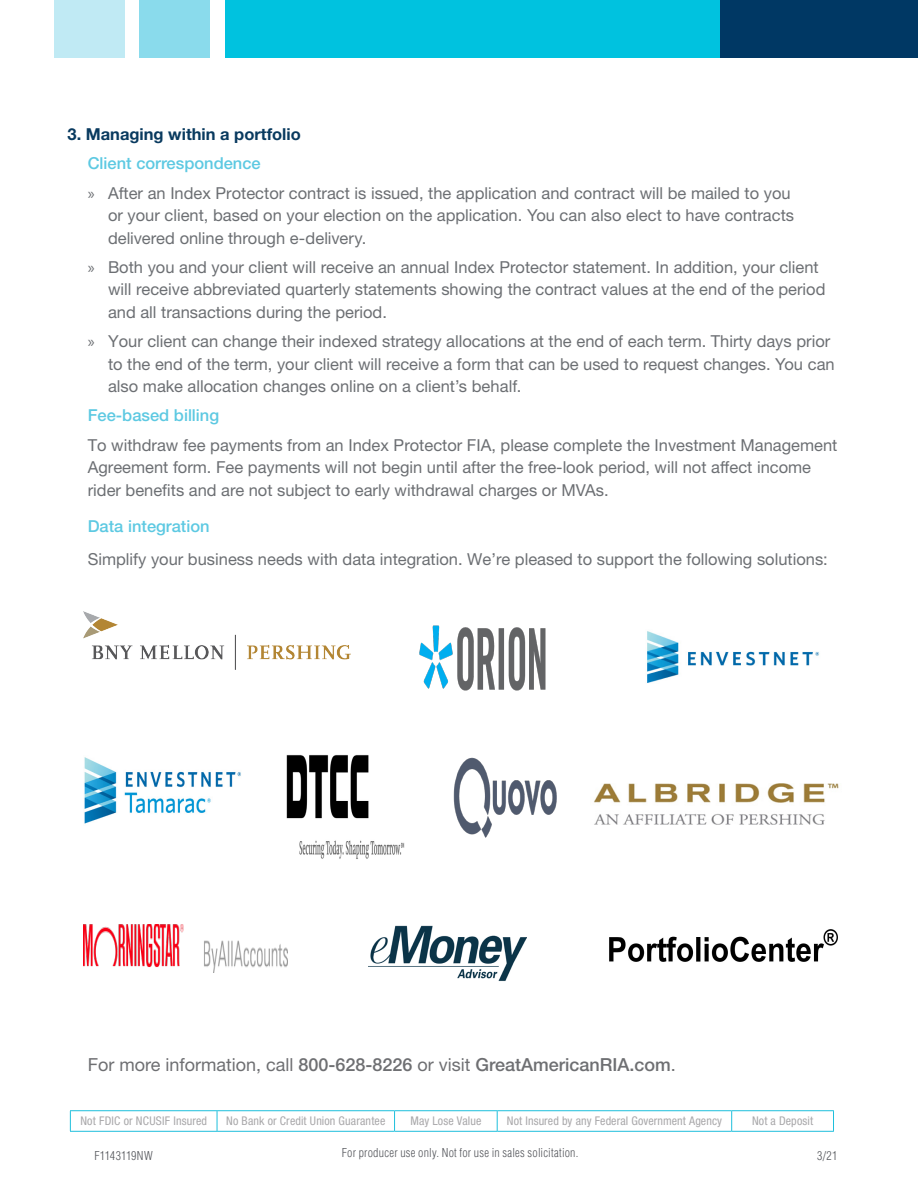
<style>
.page{position:relative;width:918px;height:1188px;background:#fff}
.page>*{position:absolute;margin:0;border:0;box-sizing:border-box;transform-origin:0 0}
.t1{font:500 18px "Helvetica Neue LT Std";color:#6e6f72}
.t2{font:16.5px/22.5px "Helvetica Neue LT Std";color:#6c6f73}
.Blue_Subhead{font:500 16.5px "Helvetica Neue LT Std";color:#5dc9e2}
.t3{font:700 16.5px "Helvetica Neue LT Std";color:#093a5f}
.t4{font:condensed 12px "Helvetica Neue LT Std";letter-spacing:.01em;color:#a9a8aa}
.t5{font:300 condensed 12px "Helvetica LT Std";letter-spacing:.015em;color:#54565b}
.s1{font-family:"Myriad Pro"}
.s2{font-weight:400}
</style>
<div class="page">
<hr style="left:70px;top:1110px;width:147px;height:1px;background:#1ebfdc">
<svg style="left:70px;top:1111px;width:1px;height:20px"></svg>
<hr style="left:395px;top:1110px;width:102px;height:1px;background:#1ebfdc">
<hr style="left:497px;top:1110px;width:235px;height:1px;background:#1ebfdc">
<svg style="left:497px;top:1111px;width:1px;height:20px"></svg>
<hr style="left:732px;top:1110px;width:102px;height:1px;background:#1ebfdc">
<svg style="left:731px;top:1111px;width:1px;height:20px"></svg>
<svg style="left:833px;top:1111px;width:1px;height:20px"></svg>
<hr style="left:395px;top:1131px;width:102px;height:1px;background:#1ebfdc">
<hr style="left:497px;top:1131px;width:235px;height:1px;background:#1ebfdc">
<hr style="left:732px;top:1131px;width:102px;height:1px;background:#1ebfdc">
<hr style="left:217px;top:1110px;width:178px;height:1px;background:#1ebfdc">
<svg style="left:217px;top:1111px;width:1px;height:20px"></svg>
<svg style="left:394px;top:1111px;width:1px;height:20px"></svg>
<hr style="left:70px;top:1131px;width:147px;height:1px;background:#1ebfdc">
<hr style="left:217px;top:1131px;width:178px;height:1px;background:#1ebfdc">
<div style="left:720px;top:0;width:198px;height:58px;background:#003864"></div>
<div style="left:225px;top:0;width:495px;height:58px;background:#00c2df"></div>
<div style="left:140px;top:0;width:70px;height:58px;background:#8adbec"></div>
<div style="left:54px;top:0;width:71px;height:58px;background:#c0eaf4"></div>
<img style="left:83px;top:924px;width:204px;height:48px">
<img style="left:453px;top:757px;width:104px;height:81px">
<img style="left:286px;top:755px;width:119px;height:104px">
<img style="left:419px;top:625px;width:127px;height:66px">
<img style="left:368px;top:925px;width:158px;height:56px">
<img style="left:609px;top:929px;width:229px;height:33px">
<img style="left:84px;top:757px;width:157px;height:67px">
<img style="left:647px;top:631px;width:173px;height:52px">
<img style="left:83px;top:611px;width:267px;height:59px">
<img style="left:594px;top:784px;width:245px;height:41px">
<p class="t3" style="left:68px;top:124px;width:235px">3. Managing within a portfolio</p>
<p class="Blue_Subhead" style="left:88px;top:154px;width:175px">Client correspondence</p>
<p class="t2" style="left:108px;top:181px;width:688px;text-indent:-20px"><span class="s1">»</span> After an Index Protector contract is issued, the application and contract will be mailed to you or your client, based on your election on the application. You can also elect to have contracts delivered online through e-delivery.</p>
<p class="t2" style="left:108px;top:255px;width:719px;text-indent:-20px"><span class="s1">»</span> Both you and your client will receive an annual Index Protector statement. In addition, your client will receive abbreviated quarterly statements showing the contract values at the end of the period and all transactions during the period.</p>
<p class="t2" style="left:108px;top:330px;width:728px;text-indent:-20px"><span class="s1">»</span> Your client can change their indexed strategy allocations at the end of each term. Thirty days prior to the end of the term, your client will receive a form that can be used to request changes. You can also make allocation changes online on a client’s behalf.</p>
<p class="Blue_Subhead" style="left:88px;top:406px;width:133px">Fee-based billing</p>
<p class="t2" style="left:88px;top:433px;width:751px">To withdraw fee payments from an Index Protector FIA, please complete the Investment Management<br>Agreement form. Fee payments will not begin until after the free-look period, will not affect income rider benefits and are not subject to early withdrawal charges or MVAs.</p>
<p class="Blue_Subhead" style="left:88px;top:516px;width:123px">Data integration</p>
<p class="t2" style="left:88px;top:548px;width:742px">Simplify your business needs with data integration. We’re pleased to support the following solutions:</p>
<p class="t1" style="left:88px;top:1053px;width:590px"><span class="s2">For more information, call</span> 800-628-8226 <span class="s2">or visit</span> GreatAmericanRIA.com<span class="s2">.</span></p>
<p class="t4" style="left:80px;top:1114px;width:128px">Not FDIC or NCUSIF Insured</p>
<p class="t4" style="left:226px;top:1114px;width:161px">No Bank or Credit Union Guarantee</p>
<p class="t4" style="left:410px;top:1114px;width:72px">May Lose Value</p>
<p class="t4" style="left:507px;top:1114px;width:217px">Not Insured by any Federal Government Agency</p>
<p class="t4" style="left:752px;top:1114px;width:63px">Not a Deposit</p>
<p class="t5" style="left:94px;top:1148px;width:60px">F1143119NW</p>
<p class="t5" style="left:342px;top:1145px;width:238px">For producer use only. Not for use in sales solicitation.</p>
<p class="t5" style="left:817px;top:1148px;width:22px">3/21</p>
</div>
